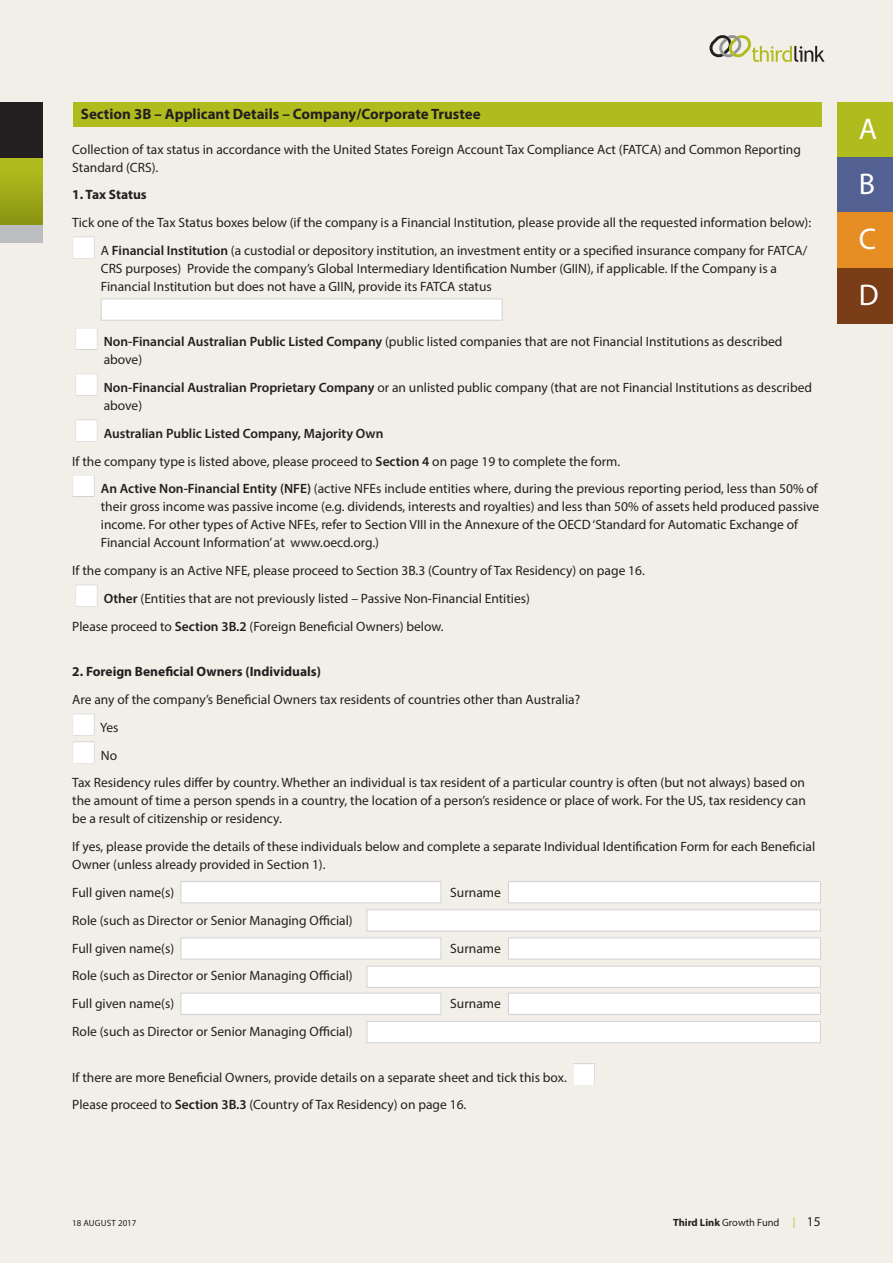
<style>
.page{position:relative;width:893px;height:1263px;background:#f1efe8}
.page>*{position:absolute;margin:0;border:0;box-sizing:border-box;transform-origin:0 0}
.t1{font:30px/55.3px "Myriad Pro";color:#fff}
.t2{font:30px "Zapf Dingbats ITC";color:#fff}
.t3{font:700 15px "Myriad Pro";color:#231f20}
.t4{font:13.5px/18px "Myriad Pro";color:#231f20}
.t5{font:700 13.5px "Myriad Pro";color:#231f20}
.t6{font:10.5px "Myriad Pro";color:#231f20}
.t7{font:9px "Myriad Pro";color:#231f20}
.s1{color:#fff}
.s2{font-weight:600}
.s3{font-weight:700}
.s4{font-size:10.5px;color:#b0bb1d}
</style>
<div class="page">
<div style="left:73px;top:102px;width:748px;height:24px;background:#b0bb1d"></div>
<div style="left:101px;top:299px;width:401px;height:21px;background:#fff;border:1px solid #d1d2d4"></div>
<div style="left:181px;top:881px;width:260px;height:22px;background:#fff;border:1px solid #d1d2d4"></div>
<div style="left:181px;top:938px;width:260px;height:21px;background:#fff;border:1px solid #d1d2d4"></div>
<div style="left:181px;top:993px;width:260px;height:22px;background:#fff;border:1px solid #d1d2d4"></div>
<div style="left:508px;top:881px;width:313px;height:22px;background:#fff;border:1px solid #d1d2d4"></div>
<div style="left:508px;top:938px;width:313px;height:21px;background:#fff;border:1px solid #d1d2d4"></div>
<div style="left:508px;top:993px;width:313px;height:22px;background:#fff;border:1px solid #d1d2d4"></div>
<div style="left:367px;top:909px;width:454px;height:22px;background:#fff;border:1px solid #d1d2d4"></div>
<div style="left:367px;top:966px;width:454px;height:22px;background:#fff;border:1px solid #d1d2d4"></div>
<div style="left:367px;top:1021px;width:454px;height:22px;background:#fff;border:1px solid #d1d2d4"></div>
<div style="left:0;top:157px;width:43px;height:68px;background:linear-gradient(to bottom,#b7c21f,#8b9412)"></div>
<div style="left:0;top:225px;width:43px;height:17px;background:#bcbdc0"></div>
<div style="left:0;top:102px;width:43px;height:55px;background:#231f20"></div>
<svg style="left:709px;top:35px;width:116px;height:27px"></svg>
<div style="left:73px;top:237px;width:22px;height:21px;border:1px solid #d1d2d4"></div>
<div style="left:76px;top:328px;width:21px;height:22px;border:1px solid #d1d2d4"></div>
<div style="left:76px;top:374px;width:21px;height:22px;border:1px solid #d1d2d4"></div>
<div style="left:76px;top:420px;width:21px;height:21px;border:1px solid #d1d2d4"></div>
<div style="left:73px;top:475px;width:22px;height:22px;border:1px solid #d1d2d4"></div>
<div style="left:76px;top:585px;width:21px;height:21px;border:1px solid #d1d2d4"></div>
<div style="left:73px;top:714px;width:22px;height:21px;border:1px solid #d1d2d4"></div>
<div style="left:73px;top:741px;width:22px;height:22px;border:1px solid #d1d2d4"></div>
<div style="left:573px;top:1063px;width:22px;height:22px;border:1px solid #d1d2d4"></div>
<div style="left:838px;top:102px;width:55px;height:55px;background:#b0bb1d"></div>
<div style="left:838px;top:157px;width:55px;height:56px;background:#536192"></div>
<div style="left:838px;top:213px;width:55px;height:55px;background:#e68e23"></div>
<div style="left:838px;top:268px;width:55px;height:55px;background:#7b3c18"></div>
<p class="t3" style="left:81px;top:104px;width:401px">Section 3B – Applicant Details – Company/Corporate Trustee</p>
<p class="t4" style="left:72px;top:140px;width:730px">Collection of tax status in accordance with the United States Foreign Account Tax Compliance Act (FATCA) and Common Reporting<br>Standard (CRS).</p>
<p class="t5" style="left:72px;top:186px;width:76px">1. Tax Status</p>
<p class="t4" style="left:72px;top:213px;width:740px">Tick one of the Tax Status boxes below (if the company is a Financial Institution, please provide all the requested information below):</p>
<p class="t4" style="left:101px;top:241px;width:708px;text-indent:-29px"><span class="s1">■</span> A <span class="s2">Financial Institution</span> (a custodial or depository institution, an investment entity or a specified insurance company for FATCA/<br>CRS purposes) Provide the company’s Global Intermediary Identification Number (GIIN), if applicable. If the Company is a<br>Financial Institution but does not have a GIIN, provide its FATCA status</p>
<p class="t4" style="left:104px;top:333px;width:680px;text-indent:-29px"><span class="s1">■</span> <span class="s2">Non-Financial Australian Public Listed Company</span> (public listed companies that are not Financial Institutions as described above)</p>
<p class="t4" style="left:104px;top:378px;width:710px;text-indent:-29px"><span class="s1">■</span> <span class="s2">Non-Financial Australian Proprietary Company</span> or an unlisted public company (that are not Financial Institutions as described above)</p>
<p class="t4" style="left:72px;top:419px;width:550px;line-height:27.8px"><span class="s1">■</span> <span class="s2">Australian Public Listed Company, Majority Own<br></span>If the company type is listed above, please proceed to <span class="s2">Section 4</span> on page 19 to complete the form.</p>
<p class="t4" style="left:101px;top:480px;width:720px;text-indent:-29px"><span class="s1">■</span> <span class="s2">An Active Non-Financial Entity (NFE)</span> (active NFEs include entities where, during the previous reporting period, less than 50% of their gross income was passive income (e.g. dividends, interests and royalties) and less than 50% of assets held produced passive income. For other types of Active NFEs, refer to Section VIII in the Annexure of the OECD ‘Standard for Automatic Exchange of Financial Account Information’ at www.oecd.org.)</p>
<p class="t4" style="left:72px;top:561px;width:574px">If the company is an Active NFE, please proceed to Section 3B.3 (Country of Tax Residency) on page 16.</p>
<p class="t4" style="left:72px;top:584px;width:459px;line-height:27.8px"><span class="s1">■</span> <span class="s2">Other</span> (Entities that are not previously listed – Passive Non-Financial Entities)<br>Please proceed to <span class="s2">Section 3B.2</span> (Foreign Beneficial Owners) below.</p>
<p class="t5" style="left:72px;top:663px;width:250px">2. Foreign Beneficial Owners (Individuals)</p>
<p class="t4" style="left:72px;top:690px;width:509px">Are any of the company’s Beneficial Owners tax residents of countries other than Australia?</p>
<p class="t4" style="left:72px;top:718px;width:48px"><span class="s1">■</span> Yes</p>
<p class="t4" style="left:72px;top:741px;width:734px;line-height:27.8px"><span class="s1">■</span> No<br>Tax Residency rules differ by country. Whether an individual is tax resident of a particular country is often (but not always) based on</p>
<p class="t4" style="left:72px;top:792px;width:735px">the amount of time a person spends in a country, the location of a person’s residence or place of work. For the US, tax residency can be a result of citizenship or residency.</p>
<p class="t4" style="left:72px;top:837px;width:744px">If yes, please provide the details of these individuals below and complete a separate Individual Identification Form for each Beneficial<br>Owner (unless already provided in Section 1).</p>
<p class="t4" style="left:72px;top:883px;width:103px">Full given name(s)</p>
<p class="t4" style="left:450px;top:883px;width:52px">Surname</p>
<p class="t4" style="left:72px;top:906px;width:282px;line-height:27.8px">Role (such as Director or Senior Managing Official)<br>Full given name(s)</p>
<p class="t4" style="left:450px;top:939px;width:52px">Surname</p>
<p class="t4" style="left:72px;top:962px;width:282px;line-height:27.8px">Role (such as Director or Senior Managing Official)<br>Full given name(s)</p>
<p class="t4" style="left:450px;top:994px;width:52px">Surname</p>
<p class="t4" style="left:72px;top:1022px;width:282px">Role (such as Director or Senior Managing Official)</p>
<p class="t4" style="left:72px;top:1068px;width:496px">If there are more Beneficial Owners, provide details on a separate sheet and tick this box.</p>
<h1 class="t2" style="left:573px;top:1060px;width:24px">■</h1>
<p class="t4" style="left:72px;top:1095px;width:396px">Please proceed to <span class="s2">Section 3B.3</span> (Country of Tax Residency) on page 16.</p>
<h1 class="t1" style="left:859px;top:101px;width:21px">A<br>B<br>C<br>D</h1>
<p class="t7" style="left:72px;top:1217px;width:66px">18 AUGUST 2017</p>
<p class="t6" style="left:673px;top:1216px;width:108px"><span class="s3">Third Link</span> Growth Fund</p>
<p class="t4" style="left:793px;top:1212px;width:29px"><span class="s4">|</span> 15</p>
</div>
